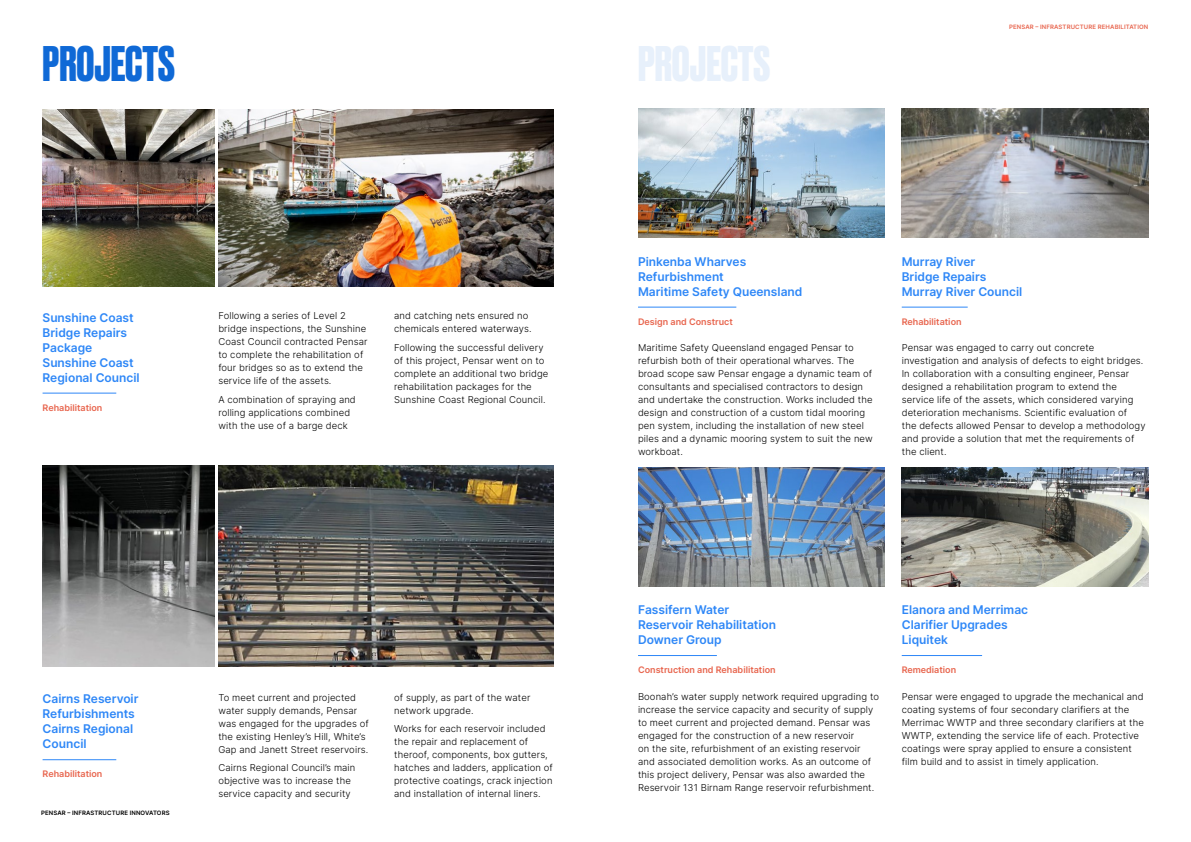
<style>
.page{position:relative;width:1191px;height:842px;background:#fff}
.page>*{position:absolute;margin:0;border:0;box-sizing:border-box;transform-origin:0 0}
.t1{font:700 47px "Druk";color:#0f69d6}
.t2{font:700 47px "Druk";color:#e7f0fb}
.t3{font:600 12px/15px "Inter";color:#2e87f7}
.t4{font:300 9.5px/13px "Inter";letter-spacing:.01em;color:#000}
.t5{font:600 9px "Inter";color:#e8664f}
.t6{font:600 6px "Inter";letter-spacing:.02em;color:#e8664f}
.t7{font:600 6px "Inter";letter-spacing:.02em;color:#000}
</style>
<div class="page">
<hr style="left:43px;top:393px;width:73px;height:1px;background:#2e87f7">
<img style="left:218px;top:109px;width:335px;height:177px">
<hr style="left:43px;top:759px;width:73px;height:1px;background:#2e87f7">
<img style="left:218px;top:466px;width:335px;height:200px">
<img style="left:43px;top:109px;width:171px;height:177px">
<img style="left:43px;top:466px;width:171px;height:200px">
<hr style="left:638px;top:307px;width:98px;height:1px;background:#2e87f7">
<hr style="left:901px;top:307px;width:66px;height:1px;background:#2e87f7">
<hr style="left:638px;top:655px;width:79px;height:1px;background:#2e87f7">
<hr style="left:901px;top:655px;width:81px;height:1px;background:#2e87f7">
<img style="left:638px;top:108px;width:246px;height:129px">
<img style="left:638px;top:467px;width:246px;height:119px">
<img style="left:901px;top:108px;width:247px;height:129px">
<img style="left:901px;top:467px;width:247px;height:119px">
<h1 class="t1" style="left:43px;top:31px;width:134px">PROJECTS</h1>
<p class="t3" style="left:43px;top:309px;width:99px">Sunshine Coast<br>Bridge Repairs<br>Package<br>Sunshine Coast<br>Regional Council</p>
<p class="t5" style="left:43px;top:401px;width:61px">Rehabilitation</p>
<p class="t4" style="left:218px;top:309px;width:151px">Following a series of Level 2 bridge inspections, the Sunshine<br>Coast Council contracted Pensar to complete the rehabilitation of four bridges so as to extend the service life of the assets.</p>
<p class="t4" style="left:218px;top:393px;width:139px">A combination of spraying and rolling applications combined with the use of a barge deck</p>
<p class="t4" style="left:394px;top:309px;width:139px">and catching nets ensured no chemicals entered waterways.</p>
<p class="t4" style="left:394px;top:341px;width:156px">Following the successful delivery of this project, Pensar went on to complete an additional two bridge rehabilitation packages for the Sunshine Coast Regional Council.</p>
<p class="t3" style="left:43px;top:691px;width:97px">Cairns Reservoir<br>Refurbishments<br>Cairns Regional<br>Council</p>
<p class="t5" style="left:43px;top:768px;width:61px">Rehabilitation</p>
<p class="t7" style="left:41px;top:808px;width:130px">PENSAR – INFRASTRUCTURE INNOVATORS</p>
<p class="t4" style="left:218px;top:691px;width:152px">To meet current and projected water supply demands, Pensar was engaged for the upgrades of the existing Henley’s Hill, White’s<br>Gap and Janett Street reservoirs.</p>
<p class="t4" style="left:218px;top:761px;width:139px">Cairns Regional Council’s main objective was to increase the service capacity and security</p>
<p class="t4" style="left:394px;top:690px;width:138px">of supply, as part of the water network upgrade.</p>
<p class="t4" style="left:394px;top:722px;width:160px">Works for each reservoir included the repair and replacement of theroof, components, box gutters, hatches and ladders, application of protective coatings, crack injection and installation of internal liners.</p>
<h1 class="t2" style="left:638px;top:31px;width:134px">PROJECTS</h1>
<p class="t6" style="left:1009px;top:23px;width:141px">PENSAR – INFRASTRUCTURE REHABILITATION</p>
<p class="t3" style="left:638px;top:253px;width:166px">Pinkenba Wharves<br>Refurbishment<br>Maritime Safety Queensland</p>
<p class="t5" style="left:638px;top:315px;width:96px">Design and Construct</p>
<p class="t4" style="left:638px;top:341px;width:236px">Maritime Safety Queensland engaged Pensar to refurbish both of their operational wharves. The broad scope saw Pensar engage a dynamic team of consultants and specialised contractors to design and undertake the construction. Works included the design and construction of a custom tidal mooring pen system, including the installation of new steel piles and a dynamic mooring system to suit the new workboat.</p>
<p class="t3" style="left:901px;top:253px;width:122px">Murray River<br>Bridge Repairs<br>Murray River Council</p>
<p class="t5" style="left:901px;top:315px;width:61px">Rehabilitation</p>
<p class="t4" style="left:901px;top:341px;width:245px">Pensar was engaged to carry out concrete investigation and analysis of defects to eight bridges.<br>In collaboration with a consulting engineer, Pensar designed a rehabilitation program to extend the service life of the assets, which considered varying deterioration mechanisms. Scientific evaluation of<br>the defects allowed Pensar to develop a methodology and provide a solution that met the requirements of the client.</p>
<p class="t3" style="left:638px;top:602px;width:140px">Fassifern Water<br>Reservoir Rehabilitation<br>Downer Group</p>
<p class="t5" style="left:638px;top:663px;width:139px">Construction and Rehabilitation</p>
<p class="t3" style="left:901px;top:602px;width:128px">Elanora and Merrimac<br>Clarifier Upgrades<br>Liquitek</p>
<p class="t5" style="left:901px;top:663px;width:56px">Remediation</p>
<p class="t4" style="left:638px;top:690px;width:242px">Boonah’s water supply network required upgrading to increase the service capacity and security of supply to meet current and projected demand. Pensar was engaged for the construction of a new reservoir<br>on the site, refurbishment of an existing reservoir and associated demolition works. As an outcome of this project delivery, Pensar was also awarded the Reservoir 131 Birnam Range reservoir refurbishment.</p>
<p class="t4" style="left:901px;top:690px;width:244px">Pensar were engaged to upgrade the mechanical and coating systems of four secondary clarifiers at the Merrimac WWTP and three secondary clarifiers at the WWTP, extending the service life of each. Protective coatings were spray applied to ensure a consistent film build and to assist in timely application.</p>
</div>
